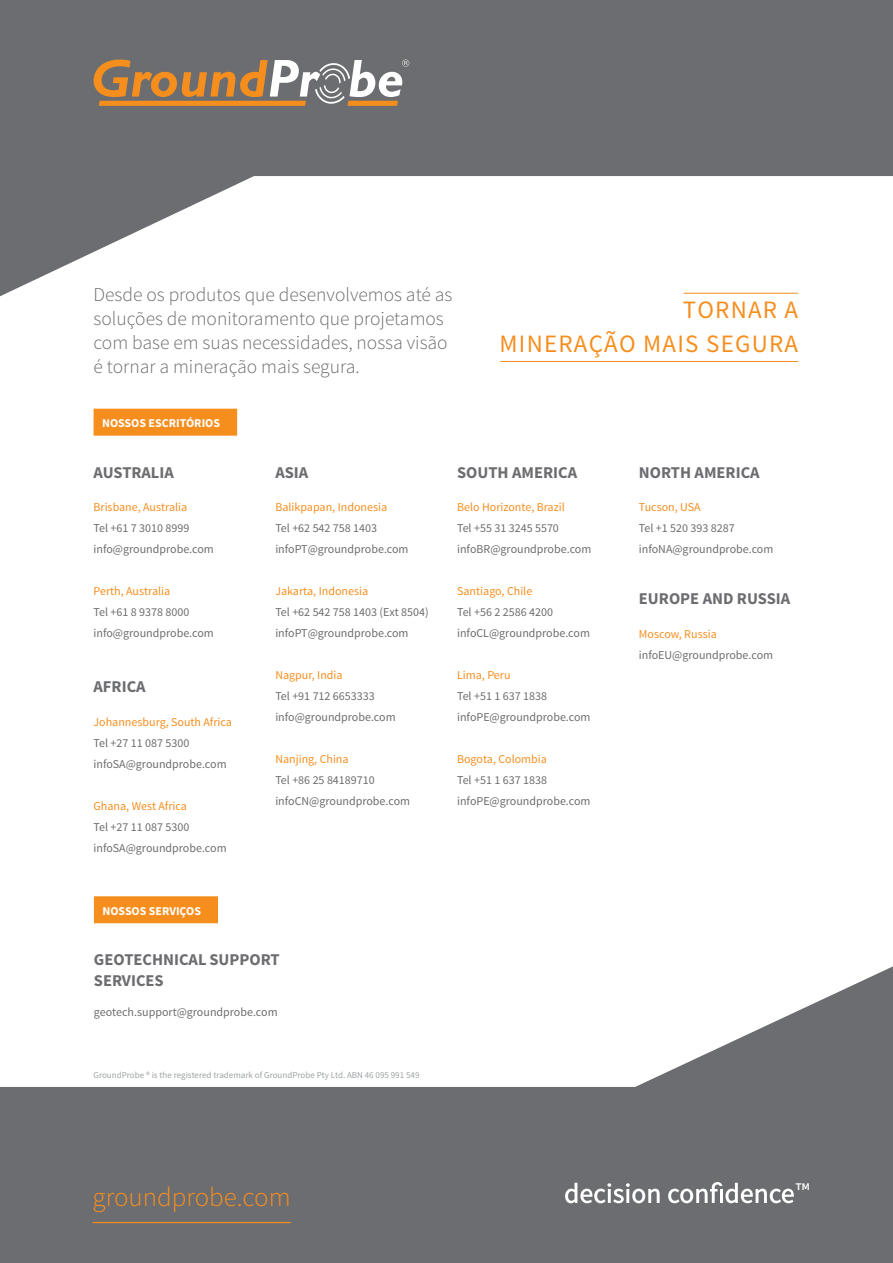
<style>
.page{position:relative;width:893px;height:1263px;background:#fff}
.page>*{position:absolute;margin:0;border:0;box-sizing:border-box;transform-origin:0 0}
.GP__URL_Footer_-_Lin{font:300 27px "Source Sans Pro";color:#f68e1e}
.t1{font:25.05px/33.6px "Source Sans Pro";letter-spacing:.05em;color:#f68e1e;text-align:right}
.t2{font:21.75px "Source Sans Pro";color:#fff}
.GP__Intro_paragraph{font:300 19.5px/24px "Source Sans Pro";color:#6c6d70}
.GP__Bold_Body{font:700 16.5px "Source Sans Pro";color:#6c6d70}
.GP__Body_copy{font:700 16.5px "Source Sans Pro";color:#6c6d70}
.GP__Body_copy-2{font:12px "Source Sans Pro";color:#6c6d70}
.GP__Body_copy-3{font:12px "Source Sans Pro";color:#f68e1e}
.GP__Sub_header{font:700 12px "Source Sans Pro";color:#fff}
.GP__Bold_Body-2{font:12px "Source Sans Pro";color:#6c6d70}
.GP__Body_copy-4{font:9px "Source Sans Pro";color:#9da2a4}
</style>
<div class="page">
<svg style="left:0;top:0;width:893px;height:296px;fill:#6c6d70"></svg>
<svg style="left:94px;top:60px;width:315px;height:46px;background:#a5896d"></svg>
<svg style="left:0;top:966px;width:893px;height:297px;fill:#6c6d70"></svg>
<svg style="left:565px;top:1183px;width:95px;height:20px"></svg>
<svg style="left:668px;top:1182px;width:126px;height:21px"></svg>
<hr style="left:93px;top:1222px;width:198px;height:1px;background:#f68e1e">
<div style="left:94px;top:409px;width:143px;height:27px;background:#f68e1e"></div>
<div style="left:94px;top:896px;width:124px;height:27px;background:#f68e1e"></div>
<hr style="left:684px;top:293px;width:114px;height:1px;background:#f68e1e">
<hr style="left:500px;top:361px;width:298px;height:1px;background:#f68e1e">
<p class="GP__Intro_paragraph" style="left:94px;top:283px;width:360px">Desde os produtos que desenvolvemos até as soluções de monitoramento que projetamos com base em suas necessidades, nossa visão é tornar a mineração mais segura.</p>
<p class="GP__Sub_header" style="left:102px;top:415px;width:120px">NOSSOS ESCRITÓRIOS</p>
<p class="GP__Bold_Body" style="left:94px;top:461px;width:82px">AUSTRALIA</p>
<p class="GP__Body_copy-3" style="left:94px;top:500px;width:95px">Brisbane, Australia</p>
<p class="GP__Body_copy-2" style="left:94px;top:521px;width:97px">Tel +61 7 3010 8999</p>
<p class="GP__Body_copy-2" style="left:94px;top:542px;width:122px">info@groundprobe.com</p>
<p class="GP__Body_copy-3" style="left:94px;top:584px;width:78px">Perth, Australia</p>
<p class="GP__Body_copy-2" style="left:94px;top:605px;width:97px">Tel +61 8 9378 8000</p>
<p class="GP__Body_copy-2" style="left:94px;top:626px;width:122px">info@groundprobe.com</p>
<p class="t1" style="left:499px;top:295px;width:300px">TORNAR A<br>MINERAÇÃO MAIS SEGURA</p>
<p class="GP__Bold_Body" style="left:275px;top:461px;width:34px">ASIA</p>
<p class="GP__Body_copy-3" style="left:275px;top:500px;width:113px">Balikpapan, Indonesia</p>
<p class="GP__Body_copy-2" style="left:275px;top:521px;width:103px">Tel +62 542 758 1403</p>
<p class="GP__Body_copy-2" style="left:275px;top:542px;width:135px">infoPT@groundprobe.com</p>
<p class="GP__Body_copy-3" style="left:275px;top:584px;width:94px">Jakarta, Indonesia</p>
<p class="GP__Body_copy-2" style="left:275px;top:605px;width:155px">Tel +62 542 758 1403 (Ext 8504)</p>
<p class="GP__Body_copy-2" style="left:275px;top:626px;width:135px">infoPT@groundprobe.com</p>
<p class="GP__Body_copy-3" style="left:275px;top:668px;width:69px">Nagpur, India</p>
<p class="GP__Body_copy-2" style="left:275px;top:689px;width:101px">Tel +91 712 6653333</p>
<p class="GP__Body_copy-2" style="left:275px;top:710px;width:122px">info@groundprobe.com</p>
<p class="GP__Body_copy-3" style="left:275px;top:752px;width:75px">Nanjing, China</p>
<p class="GP__Body_copy-2" style="left:275px;top:773px;width:101px">Tel +86 25 84189710</p>
<p class="GP__Body_copy-2" style="left:275px;top:794px;width:136px">infoCN@groundprobe.com</p>
<p class="GP__Bold_Body" style="left:457px;top:461px;width:122px">SOUTH AMERICA</p>
<p class="GP__Body_copy-3" style="left:457px;top:500px;width:109px">Belo Horizonte, Brazil</p>
<p class="GP__Body_copy-2" style="left:457px;top:521px;width:103px">Tel +55 31 3245 5570</p>
<p class="GP__Body_copy-2" style="left:457px;top:542px;width:136px">infoBR@groundprobe.com</p>
<p class="GP__Body_copy-3" style="left:457px;top:584px;width:77px">Santiago, Chile</p>
<p class="GP__Body_copy-2" style="left:457px;top:605px;width:97px">Tel +56 2 2586 4200</p>
<p class="GP__Body_copy-2" style="left:457px;top:626px;width:134px">infoCL@groundprobe.com</p>
<p class="GP__Body_copy-3" style="left:457px;top:668px;width:55px">Lima, Peru</p>
<p class="GP__Body_copy-2" style="left:457px;top:689px;width:91px">Tel +51 1 637 1838</p>
<p class="GP__Body_copy-2" style="left:457px;top:710px;width:135px">infoPE@groundprobe.com</p>
<p class="GP__Body_copy-3" style="left:457px;top:752px;width:91px">Bogota, Colombia</p>
<p class="GP__Body_copy-2" style="left:457px;top:773px;width:91px">Tel +51 1 637 1838</p>
<p class="GP__Body_copy-2" style="left:457px;top:794px;width:135px">infoPE@groundprobe.com</p>
<p class="GP__Bold_Body" style="left:639px;top:461px;width:122px">NORTH AMERICA</p>
<p class="GP__Body_copy-3" style="left:639px;top:500px;width:63px">Tucson, USA</p>
<p class="GP__Body_copy-2" style="left:639px;top:521px;width:97px">Tel +1 520 393 8287</p>
<p class="GP__Body_copy-2" style="left:639px;top:542px;width:136px">infoNA@groundprobe.com</p>
<p class="GP__Body_copy" style="left:639px;top:588px;width:153px">EUROPE AND RUSSIA</p>
<p class="GP__Body_copy-3" style="left:639px;top:627px;width:79px">Moscow, Russia</p>
<p class="GP__Bold_Body-2" style="left:639px;top:648px;width:136px">infoEU@groundprobe.com</p>
<p class="GP__Bold_Body" style="left:94px;top:676px;width:54px">AFRICA</p>
<p class="GP__Body_copy-3" style="left:94px;top:714px;width:140px">Johannesburg, South Africa</p>
<p class="GP__Body_copy-2" style="left:94px;top:735px;width:97px">Tel +27 11 087 5300</p>
<p class="GP__Body_copy-2" style="left:94px;top:756px;width:135px">infoSA@groundprobe.com</p>
<p class="GP__Body_copy-3" style="left:94px;top:798px;width:95px">Ghana, West Africa</p>
<p class="GP__Body_copy-2" style="left:94px;top:819px;width:97px">Tel +27 11 087 5300</p>
<p class="GP__Body_copy-2" style="left:94px;top:840px;width:135px">infoSA@groundprobe.com</p>
<p class="GP__Sub_header" style="left:102px;top:903px;width:100px">NOSSOS SERVIÇOS</p>
<p class="GP__Bold_Body" style="left:94px;top:949px;width:187px">GEOTECHNICAL SUPPORT</p>
<p class="GP__Bold_Body" style="left:94px;top:970px;width:71px">SERVICES</p>
<p class="GP__Body_copy-2" style="left:94px;top:1005px;width:185px">geotech.support@groundprobe.com</p>
<p class="GP__Body_copy-4" style="left:94px;top:1069px;width:327px">GroundProbe ® is the registered trademark of GroundProbe Pty Ltd. ABN 46 095 991 549</p>
<p class="GP__URL_Footer_-_Lin" style="left:93px;top:1181px;width:200px">groundprobe.com</p>
<p class="t2" style="left:796px;top:1176px;width:15px">™</p>
</div>
